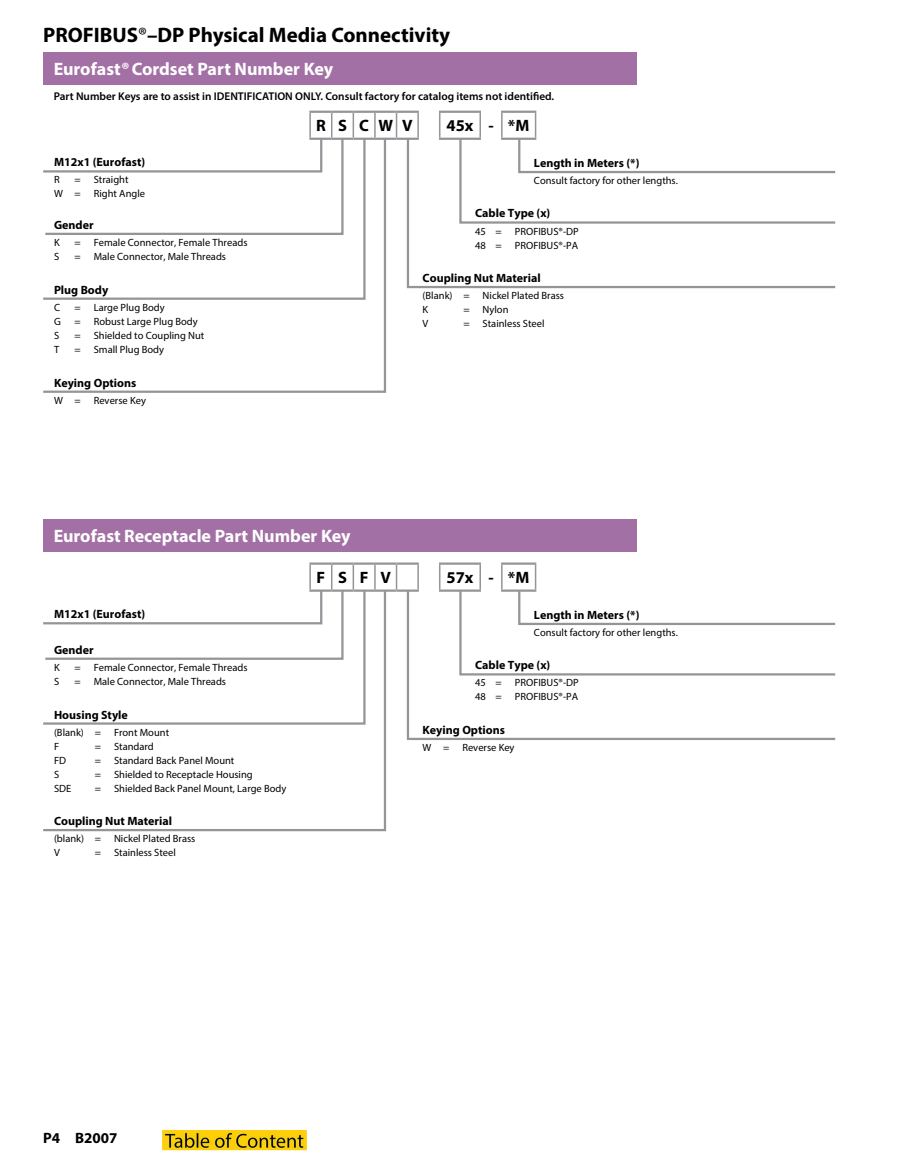
<style>
.page{position:relative;width:918px;height:1175px;background:#fff}
.page>*{position:absolute;margin:0;border:0;box-sizing:border-box;transform-origin:0 0}
.t1{font:700 21px "Myriad Pro";color:#000}
.t2{font:700 18px "Myriad Pro";color:#fff}
.t3{font:700 16.5px "Myriad Pro";letter-spacing:.57em;color:#000}
.t4{font:700 15px "Myriad Pro";color:#000}
.t5{font:700 12px "Myriad Pro";color:#000}
.t6{font:600 11.25px "Myriad Pro";color:#000}
.t7{font:10.5px/14.1px "Myriad Pro";color:#000}
.s1{font-weight:400}
.s2{font-style:italic}
</style>
<div class="page">
<div style="left:43px;top:52px;width:594px;height:32px;background:#a370a5"></div>
<hr style="left:309px;top:111px;width:23px;height:2px;background:#939598">
<hr style="left:332px;top:111px;width:21px;height:2px;background:#939598">
<hr style="left:353px;top:111px;width:22px;height:2px;background:#939598">
<svg style="left:353px;top:113px;width:1px;height:24px"></svg>
<hr style="left:375px;top:111px;width:22px;height:2px;background:#939598">
<hr style="left:374px;top:113px;width:2px;height:25px;background:#939598">
<hr style="left:397px;top:111px;width:22px;height:2px;background:#939598">
<svg style="left:396px;top:113px;width:1px;height:25px"></svg>
<hr style="left:417px;top:113px;width:2px;height:25px;background:#939598">
<hr style="left:375px;top:138px;width:22px;height:2px;background:#939598">
<hr style="left:397px;top:138px;width:22px;height:2px;background:#939598">
<svg style="left:439px;top:113px;width:1px;height:24px"></svg>
<hr style="left:439px;top:111px;width:42px;height:2px;background:#939598">
<hr style="left:501px;top:111px;width:35px;height:2px;background:#939598">
<svg style="left:43px;top:137px;width:344px;height:256px"></svg>
<svg style="left:406px;top:137px;width:430px;height:152px"></svg>
<hr style="left:309px;top:562px;width:23px;height:3px;background:#939598">
<hr style="left:332px;top:562px;width:21px;height:3px;background:#939598">
<hr style="left:353px;top:562px;width:22px;height:3px;background:#939598">
<svg style="left:353px;top:565px;width:1px;height:23px"></svg>
<hr style="left:375px;top:562px;width:22px;height:3px;background:#939598">
<hr style="left:374px;top:565px;width:2px;height:24px;background:#939598">
<hr style="left:397px;top:562px;width:22px;height:3px;background:#939598">
<svg style="left:396px;top:565px;width:1px;height:24px"></svg>
<hr style="left:417px;top:565px;width:2px;height:24px;background:#939598">
<hr style="left:375px;top:589px;width:22px;height:3px;background:#939598">
<hr style="left:397px;top:589px;width:22px;height:3px;background:#939598">
<svg style="left:439px;top:565px;width:1px;height:23px"></svg>
<hr style="left:439px;top:562px;width:42px;height:3px;background:#939598">
<hr style="left:501px;top:562px;width:35px;height:3px;background:#939598">
<svg style="left:43px;top:588px;width:344px;height:244px"></svg>
<svg style="left:406px;top:588px;width:430px;height:152px"></svg>
<div style="left:43px;top:519px;width:594px;height:33px;background:#a370a5"></div>
<img style="left:163px;top:1130px;width:144px;height:21px">
<h1 class="t1" style="left:43px;top:21px;width:409px">PROFIBUS<span class="s1">®</span>–DP Physical Media Connectivity</h1>
<h2 class="t2" style="left:54px;top:57px;width:281px">Eurofast<span class="s2">®</span> Cordset Part Number Key</h2>
<p class="t6" style="left:54px;top:89px;width:502px">Part Number Keys are to assist in IDENTIFICATION ONLY. Consult factory for catalog items not identified.</p>
<p class="t5" style="left:54px;top:154px;width:93px">M12x1 (Eurofast)</p>
<p class="t7" style="left:54px;top:173px;width:7px">R</p>
<p class="t7" style="left:54px;top:173px;width:93px;text-align:center">= Straight<br>W = Right Angle</p>
<p class="t5" style="left:54px;top:217px;width:41px">Gender</p>
<p class="t7" style="left:54px;top:235px;width:7px">K</p>
<p class="t7" style="left:74px;top:235px;width:174px">= Female Connector, Female Threads</p>
<p class="t7" style="left:54px;top:249px;width:7px">S</p>
<p class="t7" style="left:74px;top:249px;width:153px">= Male Connector, Male Threads</p>
<p class="t5" style="left:54px;top:282px;width:56px">Plug Body</p>
<p class="t7" style="left:54px;top:300px;width:8px">C</p>
<p class="t7" style="left:74px;top:300px;width:92px">= Large Plug Body</p>
<p class="t7" style="left:54px;top:314px;width:8px">G</p>
<p class="t7" style="left:74px;top:314px;width:125px">= Robust Large Plug Body</p>
<p class="t7" style="left:54px;top:328px;width:7px">S</p>
<p class="t7" style="left:74px;top:328px;width:131px">= Shielded to Coupling Nut</p>
<p class="t7" style="left:54px;top:342px;width:7px">T</p>
<p class="t7" style="left:74px;top:342px;width:91px">= Small Plug Body</p>
<p class="t5" style="left:54px;top:375px;width:84px">Keying Options</p>
<p class="t7" style="left:54px;top:393px;width:93px">W = Reverse Key</p>
<h3 class="t3" style="left:316px;top:115px;width:98px">RSCWV</h3>
<h3 class="t3" style="left:447px;top:115px;width:84px">45x - *M</h3>
<p class="t5" style="left:534px;top:155px;width:107px">Length in Meters (*)</p>
<p class="t7" style="left:534px;top:173px;width:146px">Consult factory for other lengths.</p>
<p class="t5" style="left:475px;top:205px;width:77px">Cable Type (x)</p>
<p class="t7" style="left:475px;top:224px;width:105px">45 = PROFIBUS®-DP<br>48 = PROFIBUS®-PA</p>
<p class="t5" style="left:423px;top:270px;width:120px">Coupling Nut Material</p>
<p class="t7" style="left:423px;top:288px;width:143px">(Blank) = Nickel Plated Brass<br>K</p>
<p class="t7" style="left:463px;top:302px;width:47px">= Nylon</p>
<p class="t7" style="left:423px;top:316px;width:7px">V</p>
<p class="t7" style="left:463px;top:316px;width:83px">= Stainless Steel</p>
<h2 class="t2" style="left:54px;top:524px;width:298px">Eurofast Receptacle Part Number Key</h2>
<p class="t5" style="left:54px;top:606px;width:93px">M12x1 (Eurofast)</p>
<p class="t5" style="left:54px;top:642px;width:41px">Gender</p>
<p class="t7" style="left:54px;top:660px;width:7px">K</p>
<p class="t7" style="left:74px;top:660px;width:174px">= Female Connector, Female Threads</p>
<p class="t7" style="left:54px;top:674px;width:7px">S</p>
<p class="t7" style="left:74px;top:674px;width:153px">= Male Connector, Male Threads</p>
<p class="t5" style="left:54px;top:706px;width:75px">Housing Style</p>
<p class="t7" style="left:54px;top:725px;width:117px">(Blank) = Front Mount<br>F</p>
<p class="t7" style="left:95px;top:739px;width:61px">= Standard</p>
<p class="t7" style="left:54px;top:753px;width:14px">FD</p>
<p class="t7" style="left:95px;top:753px;width:141px">= Standard Back Panel Mount</p>
<p class="t7" style="left:54px;top:767px;width:7px">S</p>
<p class="t7" style="left:95px;top:767px;width:160px">= Shielded to Receptacle Housing</p>
<p class="t7" style="left:54px;top:781px;width:19px">SDE</p>
<p class="t7" style="left:95px;top:781px;width:193px">= Shielded Back Panel Mount, Large Body</p>
<p class="t5" style="left:54px;top:813px;width:120px">Coupling Nut Material</p>
<p class="t7" style="left:54px;top:831px;width:143px">(blank) = Nickel Plated Brass<br>V</p>
<p class="t7" style="left:95px;top:845px;width:83px">= Stainless Steel</p>
<h3 class="t3" style="left:317px;top:567px;width:76px">FSFV</h3>
<h3 class="t3" style="left:447px;top:567px;width:84px">57x - *M</h3>
<p class="t5" style="left:534px;top:607px;width:107px">Length in Meters (*)</p>
<p class="t7" style="left:534px;top:625px;width:146px">Consult factory for other lengths.</p>
<p class="t5" style="left:475px;top:657px;width:77px">Cable Type (x)</p>
<p class="t7" style="left:475px;top:675px;width:105px">45 = PROFIBUS®-DP<br>48 = PROFIBUS®-PA</p>
<p class="t5" style="left:423px;top:721px;width:84px">Keying Options</p>
<p class="t7" style="left:423px;top:740px;width:93px">W = Reverse Key</p>
<h3 class="t4" style="left:43px;top:1128px;width:76px">P4 B2007</h3>
</div>
